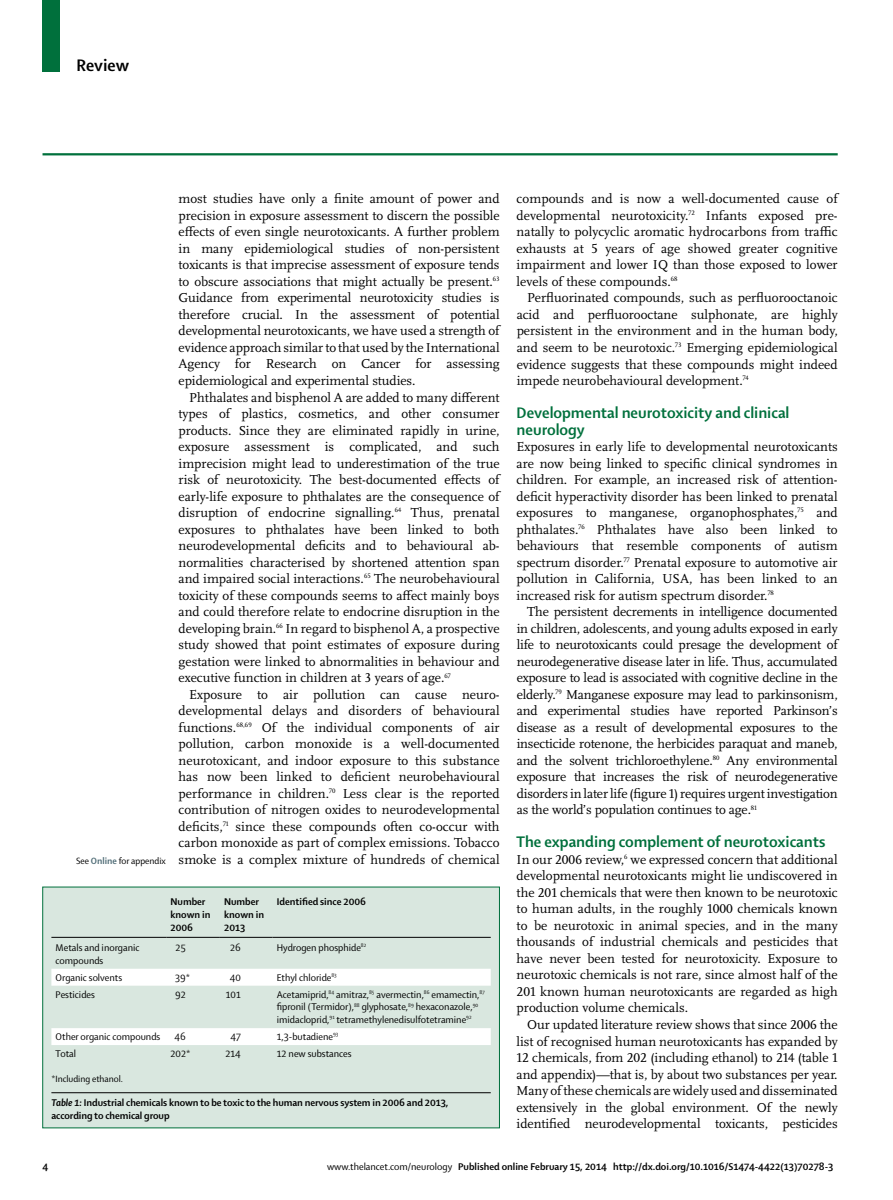
<style>
.page{position:relative;width:893px;height:1200px;background:#fff}
.page>*{position:absolute;margin:0;border:0;box-sizing:border-box;transform-origin:0 0}
.t1{font:700 18px "Shaker 2 Lancet";color:#000}
.t2{font:700 16.5px/16.5px "Shaker 2 Lancet";color:#00703c}
.t3{font:13.5px/16.5px "Scala Lancet Pro";color:#000;text-align:justify}
.t4{font:10.5px/12.8px "Shaker 2 Lancet";color:#000}
.t5{font:700 10.5px/12.8px "Shaker 2 Lancet";color:#000}
.t6{font:9.75px "Shaker 2 Lancet";color:#000}
.s1{font-weight:700;color:#4e6b75}
.s2{font-style:italic}
.s3{font-weight:400}
</style>
<div class="page">
<div style="left:43px;top:0;width:17px;height:71px;background:#00703c"></div>
<hr style="left:43px;top:153px;width:795px;height:2px;background:#00703c">
<div style="left:43px;top:886px;width:456px;height:241px;background:#d9e7df"></div>
<hr style="left:51px;top:1092px;width:440px;height:1px;background:#000">
<svg style="left:51px;top:969px;width:440px;height:75px"></svg>
<hr style="left:51px;top:936px;width:115px;height:1px;background:#000">
<hr style="left:166px;top:936px;width:54px;height:1px;background:#000">
<hr style="left:220px;top:936px;width:53px;height:1px;background:#000">
<hr style="left:273px;top:936px;width:218px;height:1px;background:#000">
<h1 class="t1" style="left:77px;top:54px;width:54px">Review</h1>
<p class="t6" style="left:76px;top:854px;width:91px">See <span class="s1">Online</span> for appendix</p>
<p class="t3" style="left:179px;top:191px;width:323px">most studies have only a finite amount of power and precision in exposure assessment to discern the possible effects of even single neurotoxicants. A further problem in many epidemiological studies of non-persistent toxicants is that imprecise assessment of exposure tends to obscure associations that might actually be present.<sup>63<br></sup>Guidance from experimental neurotoxicity studies is therefore crucial. In the assessment of potential developmental neurotoxicants, we have used a strength of evidence approach similar to that used by the International Agency for Research on Cancer for assessing epidemiological and experimental studies.</p>
<p class="t3" style="left:179px;top:389px;width:323px;text-indent:11px">Phthalates and bisphenol A are added to many different types of plastics, cosmetics, and other consumer products. Since they are eliminated rapidly in urine, exposure assessment is complicated, and such imprecision might lead to underestimation of the true risk of neurotoxicity. The best-documented effects of early-life exposure to phthalates are the consequence of disruption of endocrine signalling.<sup>64</sup> Thus, prenatal exposures to phthalates have been linked to both neurodevelopmental deficits and to behavioural ab&shy;normalities characterised by shortened attention span and impaired social interactions.<sup>65</sup> The neurobehavioural toxicity of these compounds seems to affect mainly boys and could therefore relate to endocrine disruption in the developing brain.<sup>66</sup> In regard to bisphenol A, a prospective study showed that point estimates of exposure during gestation were linked to abnormalities in behaviour and executive function in children at 3 years of age.<sup>67</sup></p>
<p class="t3" style="left:179px;top:686px;width:323px;text-indent:11px">Exposure to air pollution can cause neuro&shy;developmental delays and disorders of behavioural functions.<sup>68,69</sup> Of the individual components of air pollution, carbon monoxide is a well-documented neurotoxicant, and indoor exposure to this substance has now been linked to deficient neurobehavioural performance in children.<sup>70</sup> Less clear is the reported contribution of nitrogen oxides to neurodevelopmental deficits,<sup>71</sup> since these compounds often co-occur with carbon monoxide as part of complex emissions. Tobacco smoke is a complex mixture of hundreds of chemical</p>
<p class="t5" style="left:171px;top:894px;width:41px">Number known in<br>2006</p>
<p class="t5" style="left:224px;top:894px;width:41px">Number known in<br>2013</p>
<p class="t5" style="left:277px;top:894px;width:91px">Identified since 2006</p>
<p class="t4" style="left:56px;top:940px;width:85px">Metals and inorganic compounds</p>
<p class="t4" style="left:176px;top:940px;width:12px">25</p>
<p class="t4" style="left:230px;top:940px;width:12px">26</p>
<p class="t4" style="left:277px;top:940px;width:91px">Hydrogen phosphide<sup>82</sup></p>
<p class="t4" style="left:56px;top:970px;width:68px">Organic solvents</p>
<p class="t4" style="left:175px;top:970px;width:17px">39*</p>
<p class="t4" style="left:230px;top:970px;width:13px">40</p>
<p class="t4" style="left:277px;top:970px;width:62px">Ethyl chloride<sup>83</sup></p>
<p class="t4" style="left:56px;top:986px;width:41px">Pesticides</p>
<p class="t4" style="left:175px;top:986px;width:12px">92</p>
<p class="t4" style="left:226px;top:986px;width:16px">101</p>
<p class="t4" style="left:277px;top:986px;width:210px">Acetamiprid,<sup>84</sup> amitraz,<sup>85</sup> avermectin,<sup>86</sup> emamectin,<sup>87 </sup>fipronil (Termidor),<sup>88</sup> glyphosate,<sup>89</sup> hexaconazole,<sup>90 </sup>imidacloprid,<sup>91</sup> tetramethylenedisulfotetramine<sup>92</sup></p>
<p class="t4" style="left:56px;top:1029px;width:106px">Other organic compounds</p>
<p class="t4" style="left:174px;top:1029px;width:13px">46</p>
<p class="t4" style="left:230px;top:1029px;width:12px">47</p>
<p class="t4" style="left:277px;top:1029px;width:63px">1,3-butadiene<sup>93</sup></p>
<p class="t4" style="left:56px;top:1046px;width:22px">Total</p>
<p class="t4" style="left:171px;top:1046px;width:22px">202*</p>
<p class="t4" style="left:225px;top:1046px;width:17px">214</p>
<p class="t4" style="left:277px;top:1046px;width:76px">12 new substances</p>
<p class="t6" style="left:51px;top:1071px;width:73px">*Including ethanol.</p>
<p class="t5" style="left:51px;top:1094px;width:399px;line-height:13.5px"><span class="s2">Table 1:</span> Industrial chemicals known to be toxic to the human nervous system in 2006 and 2013, according to chemical group</p>
<p class="t3" style="left:517px;top:191px;width:323px">compounds and is now a well-documented cause of developmental neurotoxicity.<sup>72</sup> Infants exposed pre&shy;natally to polycyclic aromatic hydrocarbons from traffic exhausts at 5 years of age showed greater cognitive impairment and lower IQ than those exposed to lower levels of these compounds.<sup>68</sup></p>
<p class="t3" style="left:517px;top:290px;width:323px;text-indent:11px">Perfluorinated compounds, such as perfluorooctanoic acid and perfluorooctane sulphonate, are highly persistent in the environment and in the human body, and seem to be neurotoxic.<sup>73</sup> Emerging epidemiological evidence suggests that these compounds might indeed impede neurobehavioural development.<sup>74</sup></p>
<p class="t2" style="left:517px;top:403px;width:274px">Developmental neurotoxicity and clinical neurology</p>
<p class="t3" style="left:517px;top:438px;width:323px">Exposures in early life to developmental neurotoxicants are now being linked to specific clinical syndromes in children. For example, an increased risk of attention&shy;deficit hyperactivity disorder has been linked to prenatal exposures to manganese, organophosphates,<sup>75</sup> and phthalates.<sup>76</sup> Phthalates have also been linked to behaviours that resemble components of autism spectrum disorder.<sup>77</sup> Prenatal exposure to automotive air pollution in California, USA, has been linked to an increased risk for autism spectrum disorder.<sup>78</sup></p>
<p class="t3" style="left:517px;top:603px;width:323px;text-indent:11px">The persistent decrements in intelligence documented in children, adolescents, and young adults exposed in early life to neurotoxicants could presage the development of neurodegenerative disease later in life. Thus, accumulated exposure to lead is associated with cognitive decline in the elderly.<sup>79</sup> Manganese exposure may lead to parkinsonism, and experimental studies have reported Parkinson’s disease as a result of developmental exposures to the insecticide rotenone, the herbicides paraquat and maneb, and the solvent trichloroethylene.<sup>80</sup> Any environmental exposure that increases the risk of neurodegenerative disorders in later life (figure 1) requires urgent investigation as the world’s population continues to age.<sup>81</sup></p>
<p class="t2" style="left:517px;top:832px;width:310px">The expanding complement of neurotoxicants</p>
<p class="t3" style="left:517px;top:851px;width:323px">In our 2006 review,<sup>6</sup> we expressed concern that additional developmental neurotoxicants might lie undiscovered in the 201 chemicals that were then known to be neurotoxic to human adults, in the roughly 1000 chemicals known to be neurotoxic in animal species, and in the many thousands of industrial chemicals and pesticides that have never been tested for neurotoxicity. Exposure to neurotoxic chemicals is not rare, since almost half of the 201 known human neurotoxicants are regarded as high production volume chemicals.</p>
<p class="t3" style="left:517px;top:1016px;width:323px;text-indent:11px">Our updated literature review shows that since 2006 the list of recognised human neurotoxicants has expanded by 12 chemicals, from 202 (including ethanol) to 214 (table 1 and appendix)—that is, by about two substances per year.<br>Many of these chemicals are widely used and disseminated extensively in the global environment. Of the newly identified neurodevelopmental toxicants, pesticides</p>
<p class="t5" style="left:43px;top:1159px;width:7px">4</p>
<p class="t5" style="left:327px;top:1159px;width:508px"><span class="s3">www.thelancet.com/neurology</span> Published online February 15, 2014 http://dx.doi.org/10.1016/S1474-4422(13)70278-3</p>
</div>
